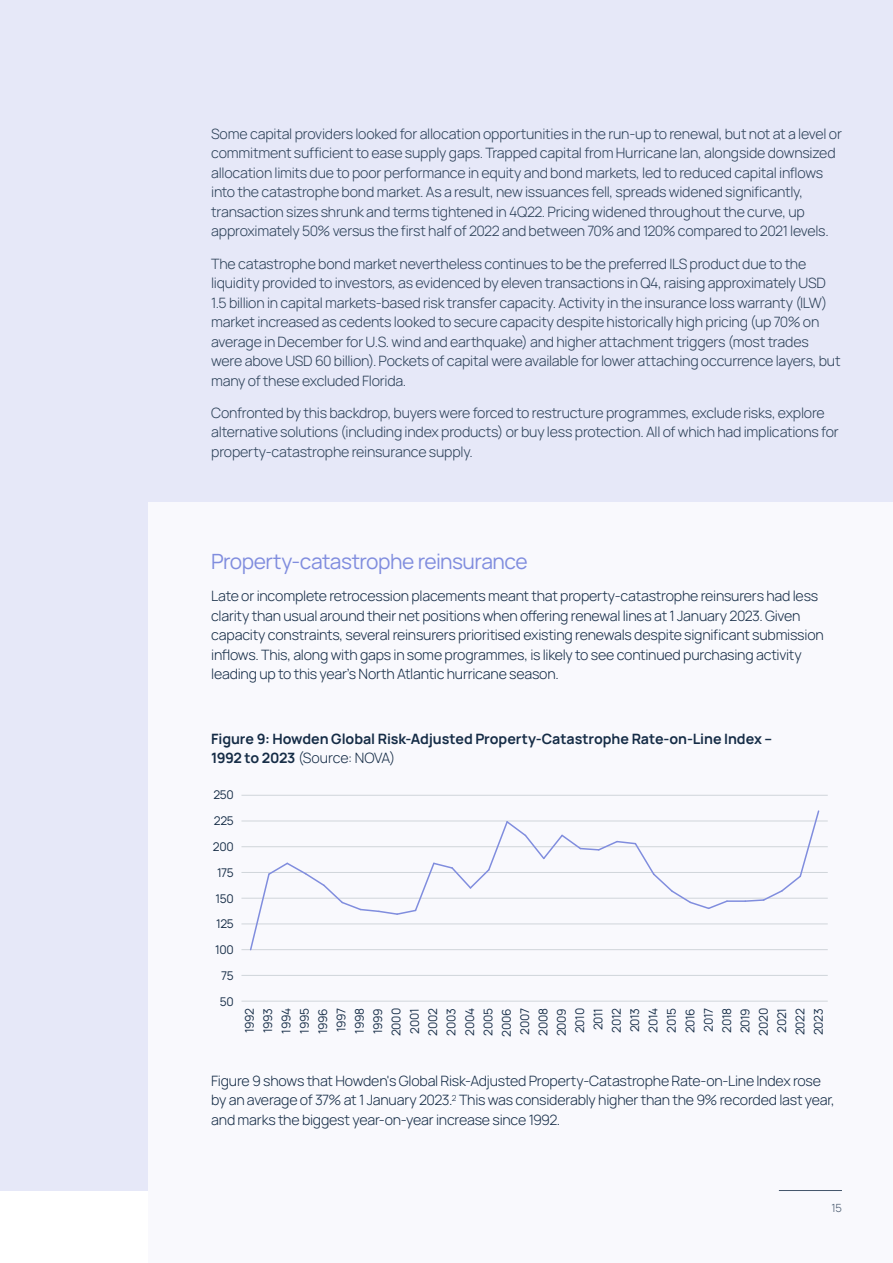
<style>
.page{position:relative;width:893px;height:1263px;background:#fff}
.page>*{position:absolute;margin:0;border:0;box-sizing:border-box;transform-origin:0 0}
.Body{font:21px "Manrope";letter-spacing:-.025em;color:#808dde}
.Paragraph_Style_6{font:300 14.25px/19.5px "Manrope";letter-spacing:-.015em;color:#2c4158}
.Body-2{font:300 14.25px/19.5px "Manrope";letter-spacing:-.015em;color:#152c46}
.Body-3{font:700 14.25px/19.5px "Manrope";letter-spacing:-.005em;color:#152c46}
.t1{font:12px/18.3px "Manrope";letter-spacing:-.025em;color:#152c46;text-align:center}
.Footer___Folios{font:300 11.25px "Manrope";color:#44566b}
.s1{font-weight:300}
</style>
<div class="page">
<div style="left:0;top:0;width:893px;height:1191px;background:#e6e8f8"></div>
<div style="left:148px;top:503px;width:745px;height:760px;background:#f9f9fd"></div>
<hr style="left:779px;top:1190px;width:63px;height:1px;background:#44566b">
<hr style="left:241px;top:1001px;width:587px;height:1px;background:#d0d5da">
<hr style="left:241px;top:924px;width:587px;height:1px;background:#d0d5da">
<hr style="left:241px;top:872px;width:587px;height:1px;background:#d0d5da">
<hr style="left:241px;top:821px;width:587px;height:1px;background:#d0d5da">
<hr style="left:241px;top:846px;width:587px;height:1px;background:#d0d5da">
<hr style="left:241px;top:898px;width:587px;height:1px;background:#d0d5da">
<hr style="left:241px;top:949px;width:587px;height:1px;background:#d0d5da">
<hr style="left:241px;top:975px;width:587px;height:1px;background:#d0d5da">
<hr style="left:241px;top:795px;width:587px;height:1px;background:#d0d5da">
<svg style="left:249px;top:810px;width:571px;height:141px"></svg>
<p class="Paragraph_Style_6" style="left:211px;top:124px;width:632px">Some capital providers looked for allocation opportunities in the run-up to renewal, but not at a level or commitment sufficient to ease supply gaps. Trapped capital from Hurricane Ian, alongside downsized allocation limits due to poor performance in equity and bond markets, led to reduced capital inflows into the catastrophe bond market. As a result, new issuances fell, spreads widened significantly, transaction sizes shrunk and terms tightened in 4Q22. Pricing widened throughout the curve, up approximately 50% versus the first half of 2022 and between 70% and 120% compared to 2021 levels.</p>
<p class="Paragraph_Style_6" style="left:211px;top:254px;width:631px">The catastrophe bond market nevertheless continues to be the preferred ILS product due to the liquidity provided to investors, as evidenced by eleven transactions in Q4, raising approximately USD 1.5 billion in capital markets-based risk transfer capacity. Activity in the insurance loss warranty (ILW) market increased as cedents looked to secure capacity despite historically high pricing (up 70% on average in December for U.S. wind and earthquake) and higher attachment triggers (most trades were above USD 60 billion). Pockets of capital were available for lower attaching occurrence layers, but many of these excluded Florida.</p>
<p class="Paragraph_Style_6" style="left:211px;top:403px;width:629px">Confronted by this backdrop, buyers were forced to restructure programmes, exclude risks, explore alternative solutions (including index products) or buy less protection. All of which had implications for property-catastrophe reinsurance supply.</p>
<p class="Body" style="left:211px;top:549px;width:318px">Property-catastrophe reinsurance</p>
<p class="Body-2" style="left:211px;top:587px;width:614px">Late or incomplete retrocession placements meant that property-catastrophe reinsurers had less clarity than usual around their net positions when offering renewal lines at 1 January 2023. Given capacity constraints, several reinsurers prioritised existing renewals despite significant submission inflows. This, along with gaps in some programmes, is likely to see continued purchasing activity leading up to this year’s North Atlantic hurricane season.</p>
<p class="Body-3" style="left:211px;top:729px;width:562px">Figure 9: Howden Global Risk-Adjusted Property-Catastrophe Rate-on-Line Index –<br>1992 to 2023 <span class="s1">(Source: NOVA)</span></p>
<p class="t1" style="left:213px;top:785px;width:22px">250</p>
<p class="t1" style="left:214px;top:811px;width:22px">225</p>
<p class="t1" style="left:213px;top:837px;width:23px">200</p>
<p class="t1" style="left:217px;top:863px;width:18px">175</p>
<p class="t1" style="left:216px;top:889px;width:20px">150</p>
<p class="t1" style="left:216px;top:915px;width:19px">125</p>
<p class="t1" style="left:215px;top:941px;width:20px">100</p>
<p class="t1" style="left:221px;top:967px;width:14px">75</p>
<p class="t1" style="left:220px;top:993px;width:15px">50</p>
<p class="t1" style="left:240px;top:1036px;width:30px;rotate:-90deg">1992<br>1993<br>1994<br>1995<br>1996<br>1997<br>1998<br>1999<br>2000</p>
<p class="t1" style="left:406px;top:1034px;width:27px;rotate:-91deg">2001</p>
<p class="t1" style="left:424px;top:1036px;width:30px;rotate:-90deg">2002<br>2003<br>2004<br>2005<br>2006<br>2007<br>2008<br>2009<br>2010<br>2011<br>2012<br>2013<br>2014<br>2015<br>2016<br>2017<br>2018<br>2019<br>2020<br>2021<br>2022<br>2023</p>
<p class="Body-2" style="left:211px;top:1071px;width:625px">Figure 9 shows that Howden's Global Risk-Adjusted Property-Catastrophe Rate-on-Line Index rose by an average of 37% at 1 January 2023.<sup>2</sup> This was considerably higher than the 9% recorded last year, and marks the biggest year-on-year increase since 1992.</p>
<p class="Footer___Folios" style="left:831px;top:1201px;width:12px">15</p>
</div>
